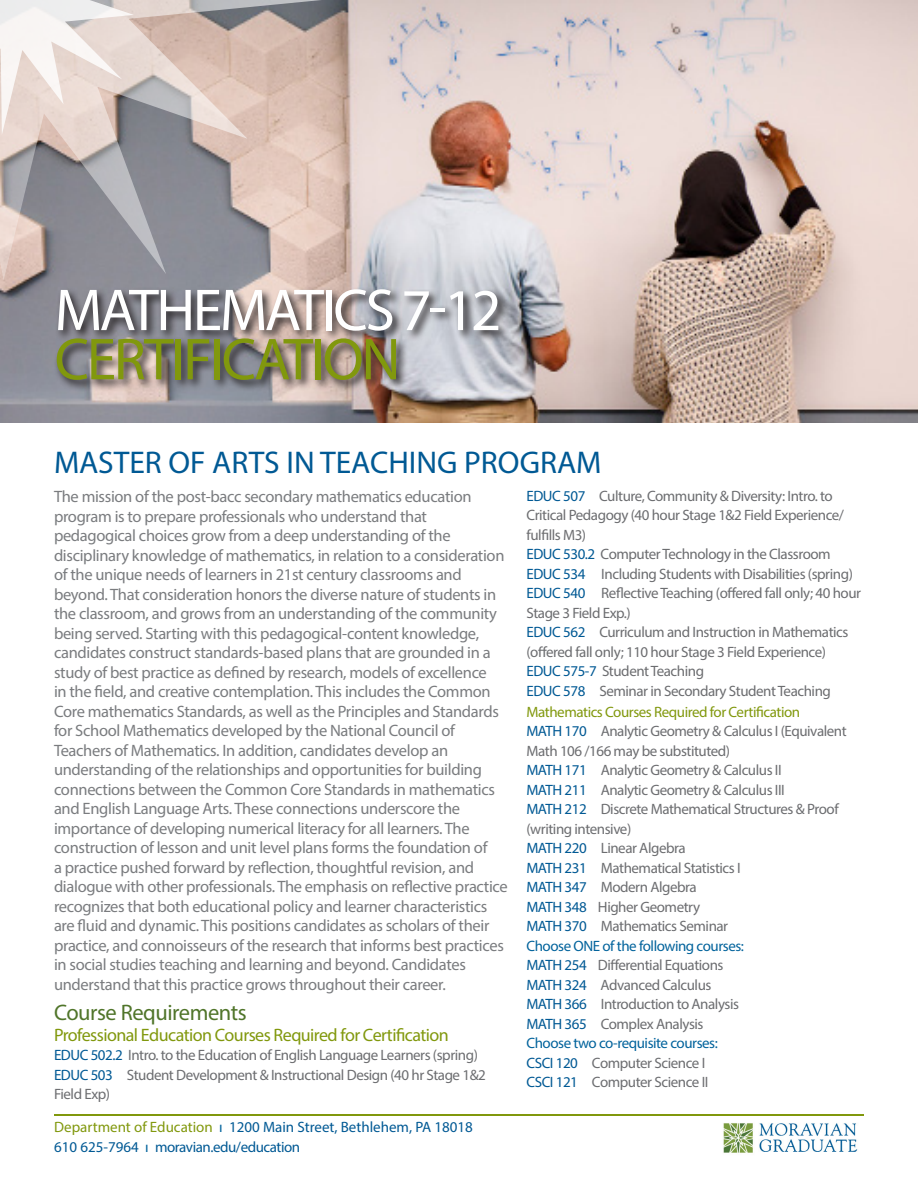
<style>
.page{position:relative;width:918px;height:1188px;background:#fff}
.page>*{position:absolute;margin:0;border:0;box-sizing:border-box;transform-origin:0 0}
.t1{font:59.55px/49.2px "Myriad Pro";letter-spacing:-.04em;color:#fff}
.t2{font:31.5px "Myriad Pro";color:#005994}
.Blue_subhead{font:22.5px "Myriad Pro";letter-spacing:-.02em;color:#50752a}
.Rust_subhead{font:18px "Myriad Pro";letter-spacing:-.03em;color:#81980d}
.Body_text{font:16.5px/19.5px "Myriad Pro";letter-spacing:-.02em;color:#7a7c7f}
.Body_text-2{font:15px/19.5px "Myriad Pro";letter-spacing:-.03em;color:#6c6d70}
.Body_text-3{font:15px "Myriad Pro";letter-spacing:-.03em;color:#02639c}
.t3{font:15px "Myriad Pro";color:#005994}
.Rust_subhead-2{font:15px "Myriad Pro";letter-spacing:-.03em;color:#81980d}
.t4{font:15px "Myriad Pro";letter-spacing:-.03em;color:#005994}
.s1{color:#81980d}
.s2{color:#005994}
.s3{color:#02639c}
</style>
<div class="page">
<img style="left:0;top:0;width:918px;height:422px">
<svg style="left:54px;top:287px;width:456px;height:105px;background:#969092"></svg>
<svg style="left:0;top:0;width:344px;height:280px;background:#b6aaa7"></svg>
<svg style="left:0;top:0;width:135px;height:135px"></svg>
<hr style="left:54px;top:1115px;width:810px;height:1px;background:#81980d">
<img style="left:723px;top:1123px;width:135px;height:30px">
<p class="t1" style="left:55px;top:285px;width:448px">MATHEMATICS 7-12<br><span class="s1">CERTIFICATION</span></p>
<p class="t2" style="left:54px;top:443px;width:549px">MASTER OF ARTS IN TEACHING PROGRAM</p>
<p class="Body_text" style="left:54px;top:487px;width:455px">The mission of the post-bacc secondary mathematics education program is to prepare professionals who understand that pedagogical choices grow from a deep understanding of the disciplinary knowledge of mathematics, in relation to a consideration of the unique needs of learners in 21st century classrooms and beyond. That consideration honors the diverse nature of students in the classroom, and grows from an understanding of the community being served. Starting with this pedagogical-content knowledge, candidates construct standards-based plans that are grounded in a study of best practice as defined by research, models of excellence<br>in the field, and creative contemplation. This includes the Common Core mathematics Standards, as well as the Principles and Standards for School Mathematics developed by the National Council of Teachers of Mathematics. In addition, candidates develop an understanding of the relationships and opportunities for building connections between the Common Core Standards in mathematics and English Language Arts. These connections underscore the importance of developing numerical literacy for all learners. The construction of lesson and unit level plans forms the foundation of<br>a practice pushed forward by reflection, thoughtful revision, and dialogue with other professionals. The emphasis on reflective practice recognizes that both educational policy and learner characteristics are fluid and dynamic. This positions candidates as scholars of their practice, and connoisseurs of the research that informs best practices in social studies teaching and learning and beyond. Candidates understand that this practice grows throughout their career.</p>
<p class="Blue_subhead" style="left:54px;top:998px;width:194px">Course Requirements</p>
<p class="Rust_subhead" style="left:54px;top:1023px;width:396px">Professional Education Courses Required for Certification</p>
<p class="Body_text-2" style="left:54px;top:1045px;width:425px"><span class="s2">EDUC 502.2</span> Intro. to the Education of English Language Learners (spring)</p>
<p class="Body_text-2" style="left:54px;top:1065px;width:434px"><span class="s2">EDUC 503</span> Student Development &amp; Instructional Design (40 hr Stage 1&amp;2<br>Field Exp)</p>
<p class="t3" style="left:54px;top:1118px;width:420px"><span class="s1">Department of Education</span> <span class="s3">ı</span> 1200 Main Street, Bethlehem, PA 18018</p>
<p class="t4" style="left:54px;top:1138px;width:248px">610 625-7964 <span class="s3">ı</span> moravian.edu/education</p>
<p class="Body_text-2" style="left:526px;top:486px;width:319px"><span class="s2">EDUC 507</span> Culture, Community &amp; Diversity: Intro. to<br>Critical Pedagogy (40 hour Stage 1&amp;2 Field Experience/ fulfills M3)</p>
<p class="Body_text-2" style="left:526px;top:544px;width:306px"><span class="s2">EDUC 530.2</span> Computer Technology in the Classroom</p>
<p class="Body_text-2" style="left:526px;top:564px;width:328px"><span class="s2">EDUC 534</span> Including Students with Disabilities (spring)</p>
<p class="Body_text-2" style="left:526px;top:583px;width:336px"><span class="s2">EDUC 540</span> Reflective Teaching (offered fall only; 40 hour<br>Stage 3 Field Exp.)</p>
<p class="Body_text-2" style="left:527px;top:622px;width:323px"><span class="s2">EDUC 562</span> Curriculum and Instruction in Mathematics (offered fall only; 110 hour Stage 3 Field Experience)</p>
<p class="Body_text-2" style="left:527px;top:661px;width:179px"><span class="s2">EDUC 575-7</span> Student Teaching</p>
<p class="Body_text-2" style="left:527px;top:681px;width:306px"><span class="s2">EDUC 578</span> Seminar in Secondary Student Teaching</p>
<p class="Rust_subhead-2" style="left:527px;top:703px;width:275px">Mathematics Courses Required for Certification</p>
<p class="Body_text-2" style="left:527px;top:721px;width:322px"><span class="s2">MATH 170</span> Analytic Geometry &amp; Calculus I (Equivalent<br>Math 106 /166 may be substituted)</p>
<p class="Body_text-2" style="left:527px;top:760px;width:257px"><span class="s2">MATH 171</span> Analytic Geometry &amp; Calculus II</p>
<p class="Body_text-2" style="left:527px;top:780px;width:260px"><span class="s2">MATH 211</span> Analytic Geometry &amp; Calculus III</p>
<p class="Body_text-2" style="left:527px;top:799px;width:314px"><span class="s2">MATH 212</span> Discrete Mathematical Structures &amp; Proof (writing intensive)</p>
<p class="Body_text-2" style="left:527px;top:838px;width:161px"><span class="s2">MATH 220</span> Linear Algebra</p>
<p class="Body_text-2" style="left:527px;top:858px;width:216px"><span class="s2">MATH 231</span> Mathematical Statistics I</p>
<p class="Body_text-2" style="left:527px;top:877px;width:172px"><span class="s2">MATH 347</span> Modern Algebra</p>
<p class="Body_text-2" style="left:527px;top:897px;width:175px"><span class="s2">MATH 348</span> Higher Geometry</p>
<p class="Body_text-2" style="left:527px;top:916px;width:203px"><span class="s2">MATH 370</span> Mathematics Seminar</p>
<p class="Body_text-3" style="left:527px;top:937px;width:219px">Choose ONE of the following courses:</p>
<p class="Body_text-2" style="left:527px;top:955px;width:199px"><span class="s2">MATH 254</span> Differential Equations</p>
<p class="Body_text-2" style="left:527px;top:975px;width:186px"><span class="s2">MATH 324</span> Advanced Calculus</p>
<p class="Body_text-2" style="left:527px;top:994px;width:214px"><span class="s2">MATH 366</span> Introduction to Analysis</p>
<p class="Body_text-2" style="left:527px;top:1014px;width:179px"><span class="s2">MATH 365</span> Complex Analysis</p>
<p class="Body_text-3" style="left:527px;top:1034px;width:193px">Choose two co-requisite courses:</p>
<p class="Body_text-2" style="left:527px;top:1053px;width:180px"><span class="s2">CSCI 120</span> Computer Science I</p>
<p class="Body_text-2" style="left:527px;top:1072px;width:183px"><span class="s2">CSCI 121</span> Computer Science II</p>
</div>
